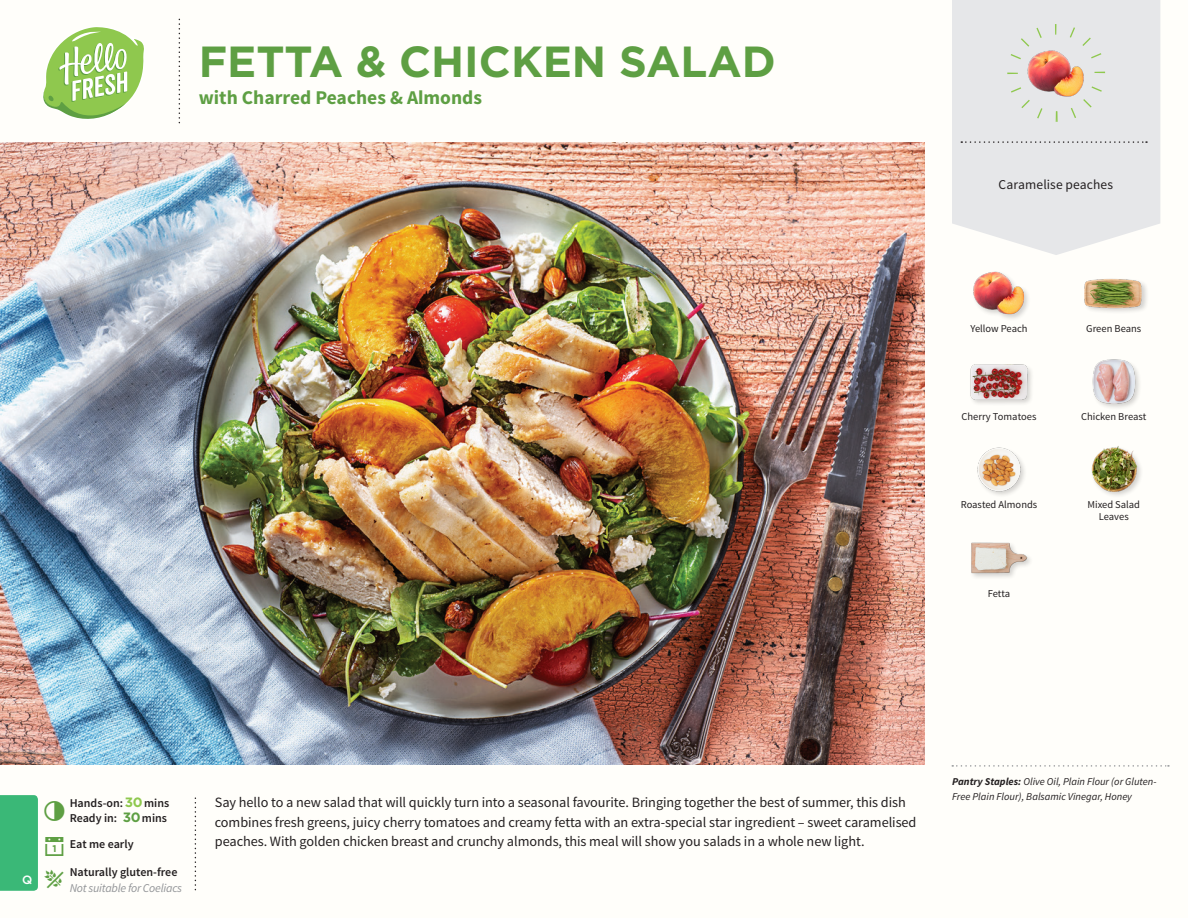
<style>
.page{position:relative;width:1188px;height:918px;background:#fffefa}
.page>*{position:absolute;margin:0;border:0;box-sizing:border-box;transform-origin:0 0}
.T03_AMERICAN{font:700 43.5px "Gotham";color:#5e9f43}
.T03_AMERICAN-2{font:700 19.5px "Source Sans Pro";color:#5e9f43}
._05_Story{font:14.25px/19.5px "Source Sans Pro";letter-spacing:-.005em;color:#231f20}
._02_Hello{font:13.5px "Source Sans Pro";letter-spacing:.01em;color:#231f20}
._04_Intro{font:600 12px "Source Sans Pro";color:#231f20}
.t1{font:italic 12px "Source Sans Pro";letter-spacing:-.02em;color:#939598}
.T16_ITALIAN{font:500 12px "Gotham";color:#fff}
._18_FRONT_ingredient{font:10.5px/12px "Source Sans Pro";color:#231f20;text-align:center}
._18_1_Pantry_Item{font:italic 10.5px/15px "Source Sans Pro";color:#231f20}
.s1{font-family:"Gotham";font-weight:700;font-size:13.5px;color:#8fc84e}
.s2{font-family:"Gotham";font-weight:700;font-size:13.5px;color:#5e9f43}
.s3{font-weight:700}
</style>
<div class="page">
<svg style="left:43px;top:27px;width:101px;height:92px"></svg>
<div style="left:0;top:795px;width:38px;height:96px;background:#3ab877"></div>
<svg style="left:952px;top:0;width:208px;height:255px;background:#e7e8ea"></svg>
<svg style="left:961px;top:141px;width:186px;height:2px"></svg>
<img style="left:1024px;top:42px;width:63px;height:63px">
<div style="left:1007px;top:24px;width:98px;height:98px;border:11px dashed #8fc84e;border-radius:50%"></div>
<img style="left:0;top:142px;width:925px;height:623px">
<svg style="left:952px;top:765px;width:217px;height:2px"></svg>
<img style="left:971px;top:542px;width:57px;height:35px">
<img style="left:1091px;top:446px;width:50px;height:50px">
<img style="left:1092px;top:359px;width:47px;height:49px">
<img style="left:977px;top:447px;width:48px;height:48px">
<div style="left:969px;top:363px;width:65px;height:43px;background:#231f20;opacity:.2"></div>
<img style="left:970px;top:363px;width:58px;height:43px">
<div style="left:1083px;top:277px;width:66px;height:38px;background:#231f20;opacity:.2"></div>
<img style="left:1085px;top:277px;width:57px;height:38px">
<img style="left:973px;top:271px;width:55px;height:48px">
<p class="T03_AMERICAN" style="left:199px;top:32px;width:579px">FETTA &amp; CHICKEN SALAD</p>
<p class="T03_AMERICAN-2" style="left:199px;top:85px;width:285px">with Charred Peaches &amp; Almonds</p>
<p class="_02_Hello" style="left:998px;top:176px;width:116px">Caramelise peaches</p>
<p class="_18_FRONT_ingredient" style="left:970px;top:322px;width:59px">Yellow Peach</p>
<p class="_18_FRONT_ingredient" style="left:1086px;top:322px;width:57px">Green Beans</p>
<p class="_18_FRONT_ingredient" style="left:962px;top:411px;width:76px">Cherry Tomatoes</p>
<p class="_18_FRONT_ingredient" style="left:1081px;top:411px;width:67px">Chicken Breast</p>
<p class="_18_FRONT_ingredient" style="left:961px;top:499px;width:78px">Roasted Almonds</p>
<p class="_18_FRONT_ingredient" style="left:988px;top:587px;width:24px">Fetta</p>
<p class="_18_FRONT_ingredient" style="left:1087px;top:499px;width:54px">Mixed Salad<br>Leaves</p>
<p class="T16_ITALIAN" style="left:22px;top:872px;width:12px">Q</p>
<p class="_04_Intro" style="left:70px;top:796px;width:101px">Hands-on:<span class="s1">30</span>mins</p>
<p class="_04_Intro" style="left:70px;top:811px;width:99px">Ready in: <span class="s2">30</span>mins</p>
<p class="_04_Intro" style="left:70px;top:837px;width:65px">Eat me early</p>
<p class="_04_Intro" style="left:70px;top:865px;width:109px">Naturally gluten-free</p>
<p class="t1" style="left:70px;top:881px;width:114px">Not suitable for Coeliacs</p>
<p class="_05_Story" style="left:215px;top:793px;width:703px">Say hello to a new salad that will quickly turn into a seasonal favourite. Bringing together the best of summer, this dish combines fresh greens, juicy cherry tomatoes and creamy fetta with an extra-special star ingredient – sweet caramelised peaches. With golden chicken breast and crunchy almonds, this meal will show you salads in a whole new light.</p>
<p class="_18_1_Pantry_Item" style="left:952px;top:774px;width:206px"><span class="s3">Pantry Staples:</span> Olive Oil, Plain Flour (or Gluten-<br>Free Plain Flour), Balsamic Vinegar, Honey</p>
</div>
